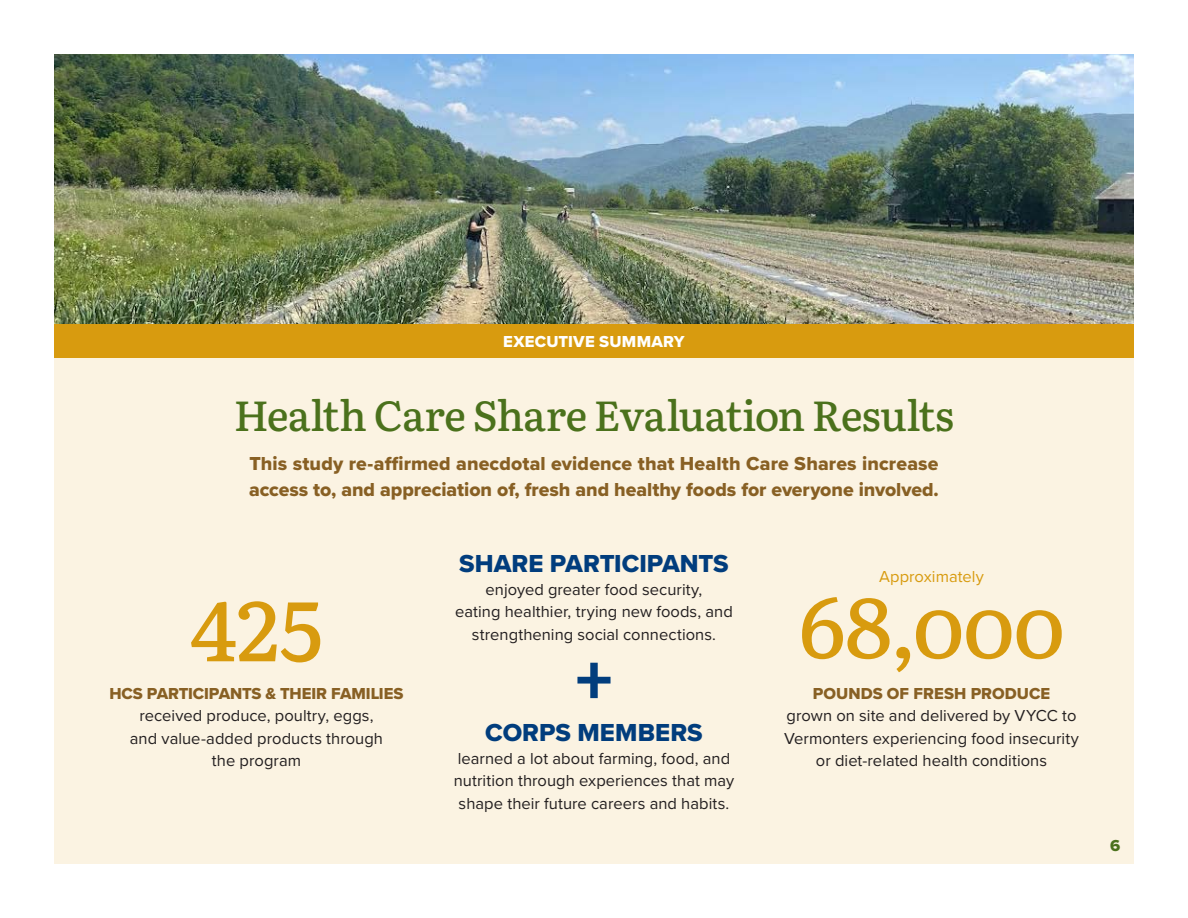
<style>
.page{position:relative;width:1188px;height:918px;background:#fff}
.page>*{position:absolute;margin:0;border:0;box-sizing:border-box;transform-origin:0 0}
.t1{font:500 84px "Literata";letter-spacing:-.02em;color:#d89b0f}
.t2{font:500 42px "Literata";letter-spacing:-.025em;color:#4b711c}
.t3{font:25.5px "Proxima Nova Extrabld";color:#013d7d}
.t4{font:19.5px/25.5px "Proxima Nova Extrabld";color:#886024}
.t5{font:16.5px/22.5px "Proxima Nova";letter-spacing:.005em;color:#231f20;text-align:center}
.t6{font:16.5px "Proxima Nova Extrabld";letter-spacing:.015em;color:#fff}
.t7{font:16.5px "Proxima Nova";letter-spacing:.005em;color:#d89b0f}
.t8{font:16.5px "Proxima Nova Extrabld";color:#4b711c}
.s1{font-family:"Proxima Nova Extrabld";color:#886024}
</style>
<div class="page">
<img style="left:54px;top:54px;width:1080px;height:270px">
<div style="left:54px;top:358px;width:1080px;height:506px;background:#fbf3e2"></div>
<svg style="left:577px;top:663px;width:34px;height:35px"></svg>
<div style="left:54px;top:324px;width:1080px;height:34px;background:#d89b0f"></div>
<p class="t6" style="left:503px;top:330px;width:183px">EXECUTIVE SUMMARY</p>
<p class="t2" style="left:234px;top:383px;width:722px">Health Care Share Evaluation Results</p>
<p class="t4" style="left:249px;top:450px;width:691px">This study re-affirmed anecdotal evidence that Health Care Shares increase access to, and appreciation of, fresh and healthy foods for everyone involved.</p>
<p class="t1" style="left:190px;top:565px;width:134px">425</p>
<p class="t5" style="left:109px;top:681px;width:296px"><span class="s1">HCS PARTICIPANTS &amp; THEIR FAMILIES </span>received produce, poultry, eggs,<br>and value-added products through<br>the program</p>
<p class="t3" style="left:459px;top:545px;width:271px">SHARE PARTICIPANTS</p>
<p class="t5" style="left:455px;top:577px;width:279px">enjoyed greater food security,<br>eating healthier, trying new foods, and strengthening social connections.</p>
<p class="t3" style="left:485px;top:714px;width:219px">CORPS MEMBERS</p>
<p class="t5" style="left:454px;top:746px;width:282px;text-align:left">learned a lot about farming, food, and nutrition through experiences that may shape their future careers and habits.</p>
<p class="t7" style="left:879px;top:564px;width:106px">Approximately</p>
<p class="t1" style="left:798px;top:562px;width:269px">68,000</p>
<p class="t5" style="left:784px;top:681px;width:296px"><span class="s1">POUNDS OF FRESH PRODUCE<br></span>grown on site and delivered by VYCC to Vermonters experiencing food insecurity or diet-related health conditions</p>
<p class="t8" style="left:1110px;top:833px;width:12px">6</p>
</div>
